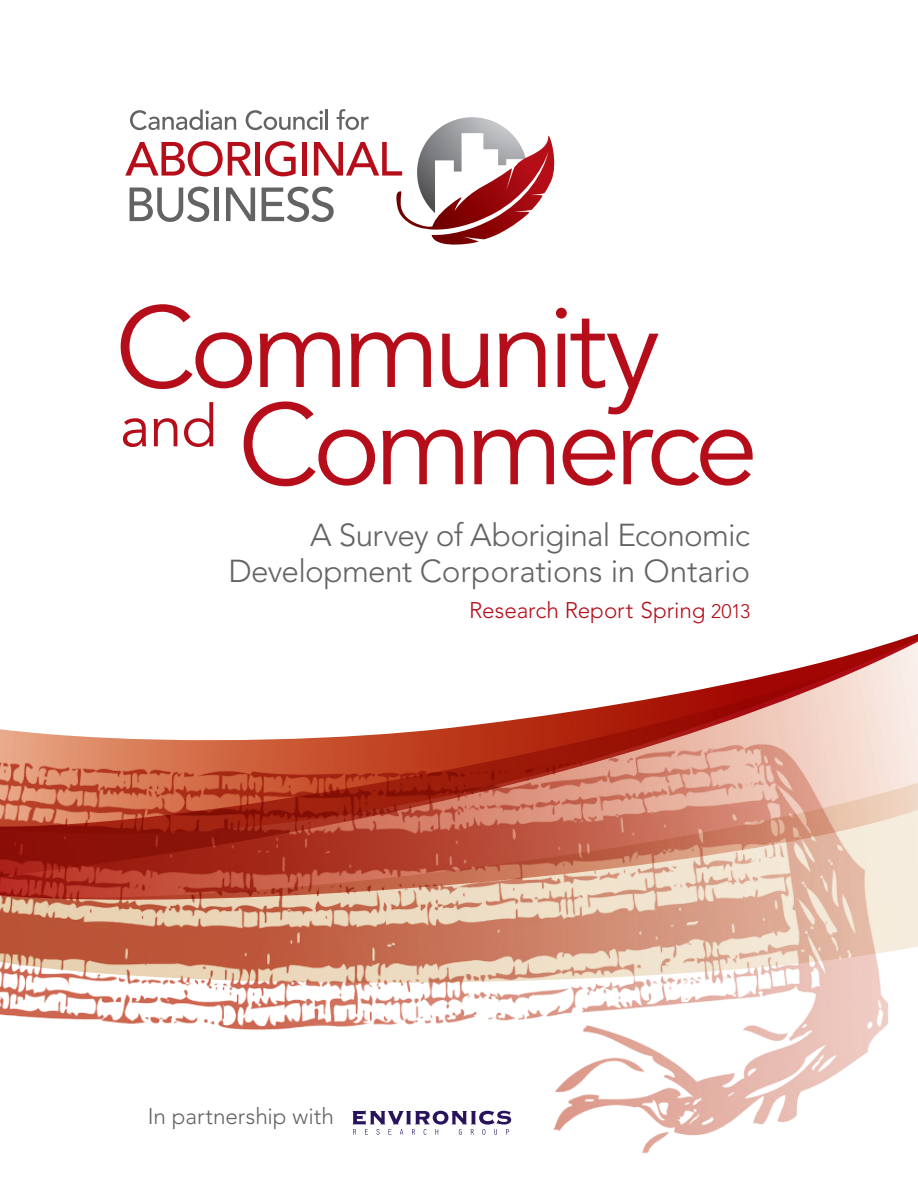
<style>
.page{position:relative;width:918px;height:1188px;background:#fff}
.page>*{position:absolute;margin:0;border:0;box-sizing:border-box;transform-origin:0 0}
.t1{font:114px "Avenir";letter-spacing:-.055em;color:#b50e1a}
.t2{font:300 31.5px/36px "Avenir";letter-spacing:-.02em;color:#636366;text-align:right}
.t3{font:300 22.5px "Avenir";letter-spacing:-.005em;color:#b50e1a}
.t4{font:300 22.5px "Avenir";color:#636366}
.s1{font-size:19.5px}
</style>
<div class="page">
<svg style="left:888px;top:758px;width:30px;height:194px;background:#f5e8da"></svg>
<svg style="left:0;top:633px;width:918px;height:125px"></svg>
<svg style="left:125px;top:109px;width:430px;height:136px"></svg>
<img style="left:0;top:734px;width:888px;height:420px">
<h1 class="t1" style="left:115px;top:282px;width:546px">Community</h1>
<h1 class="t1" style="left:120px;top:379px;width:640px"><sup>and</sup> Commerce</h1>
<p class="t2" style="left:229px;top:517px;width:523px">A Survey of Aboriginal Economic<br>Development Corporations in Ontario</p>
<p class="t3" style="left:469px;top:597px;width:282px">Research Report Spring <span class="s1">2013</span></p>
<p class="t4" style="left:148px;top:1103px;width:187px">In partnership with</p>
</div>
